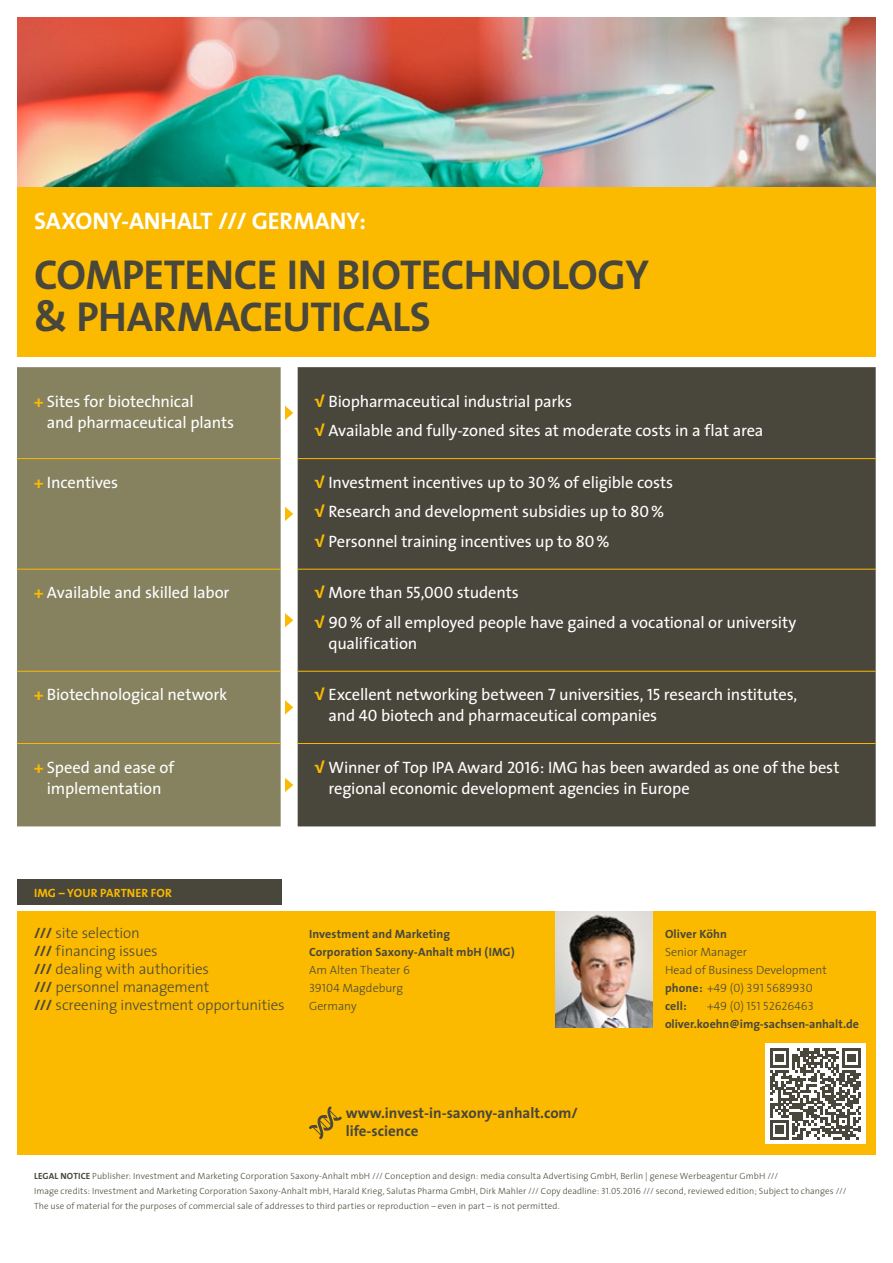
<style>
.page{position:relative;width:893px;height:1263px;background:#fff}
.page>*{position:absolute;margin:0;border:0;box-sizing:border-box;transform-origin:0 0}
.t1{font:700 42px/42px "The Sans";letter-spacing:-.01em;color:#49473b}
.t2{font:700 24px "The Sans";letter-spacing:-.005em;color:#fff}
.t3{font:16.5px/21px "The Sans";letter-spacing:-.01em;color:#fff}
.t4{font:300 15px/18px "The Sans";letter-spacing:-.01em;color:#49473b}
.t5{font:700 15px/18px "The Sans";color:#49473b}
.t6{font:700 12px/18px "The Sans";letter-spacing:.005em;color:#49473b}
.t7{font:12px "The Sans Light Caps";color:#49473b}
.t8{font:300 12px/18px "The Sans";color:#49473b}
.t9{font:700 12px "The Sans";letter-spacing:.01em;color:#fbba00}
.t10{font:300 9px/15px "The Sans";letter-spacing:.01em;color:#49473b}
.s1{font-weight:700;color:#fbba00}
.s2{font-family:"The Sans Caps"}
.s3{font-family:"The Sans Bold Caps";font-weight:400}
.s4{font-weight:300}
.s5{font-family:"The Sans Light Caps";font-weight:400}
.s6{font-family:"The Sans";font-weight:700}
.s7{font-weight:700}
</style>
<div class="page">
<div style="left:17px;top:367px;width:264px;height:459px;background:#86825f"></div>
<div style="left:298px;top:367px;width:578px;height:459px;background:#49473b"></div>
<hr style="left:17px;top:458px;width:264px;height:1px;background:#fbba00">
<hr style="left:17px;top:569px;width:264px;height:1px;background:#fbba00">
<hr style="left:17px;top:671px;width:264px;height:1px;background:#fbba00">
<hr style="left:17px;top:743px;width:264px;height:1px;background:#fbba00">
<hr style="left:298px;top:458px;width:578px;height:1px;background:#fbba00">
<hr style="left:298px;top:569px;width:578px;height:1px;background:#fbba00">
<hr style="left:298px;top:671px;width:578px;height:1px;background:#fbba00">
<hr style="left:298px;top:743px;width:578px;height:1px;background:#fbba00">
<svg style="left:285px;top:406px;width:8px;height:14px"></svg>
<svg style="left:285px;top:507px;width:8px;height:14px"></svg>
<svg style="left:285px;top:613px;width:8px;height:14px"></svg>
<svg style="left:285px;top:700px;width:8px;height:14px"></svg>
<svg style="left:285px;top:778px;width:8px;height:14px"></svg>
<img style="left:17px;top:17px;width:859px;height:170px">
<div style="left:17px;top:187px;width:859px;height:169px;background:#fbba00"></div>
<div style="left:17px;top:912px;width:859px;height:243px;background:#fbba00"></div>
<svg style="left:309px;top:1106px;width:33px;height:33px"></svg>
<div style="left:765px;top:1043px;width:101px;height:101px;background:#fff"></div>
<img style="left:555px;top:911px;width:97px;height:117px">
<svg style="left:770px;top:1048px;width:91px;height:91px"></svg>
<div style="left:17px;top:879px;width:264px;height:26px;background:#49473b"></div>
<h2 class="t2" style="left:34px;top:201px;width:334px">SAXONY-ANHALT /// GERMANY:</h2>
<h1 class="t1" style="left:34px;top:253px;width:616px">COMPETENCE IN BIOTECHNOLOGY &amp; PHARMACEUTICALS</h1>
<p class="t3" style="left:47px;top:390px;width:189px;text-indent:-13px"><span class="s1">+</span> Sites for biotechnical<br>and pharmaceutical plants</p>
<p class="t3" style="left:315px;top:386px;width:450px;line-height:29.5px"><span class="s1">√</span> Biopharmaceutical industrial parks<br><span class="s1">√</span> Available and fully-zoned sites at moderate costs in a flat area</p>
<p class="t3" style="left:34px;top:471px;width:86px"><span class="s1">+</span> Incentives</p>
<p class="t3" style="left:315px;top:467px;width:360px;line-height:29.5px"><span class="s1">√</span> Investment incentives up to <span class="s2">30</span> % of eligible costs <span class="s1">√</span> Research and development subsidies up to <span class="s2">80</span> % <span class="s1">√</span> Personnel training incentives up to <span class="s2">80</span> %</p>
<p class="t3" style="left:34px;top:582px;width:197px"><span class="s1">+</span> Available and skilled labor</p>
<p class="t3" style="left:315px;top:577px;width:483px;line-height:29.5px"><span class="s1">√</span> More than <span class="s2">55,000</span> students<br><span class="s1">√</span> <span class="s2">90</span> % of all employed people have gained a vocational or university</p>
<p class="t3" style="left:328px;top:632px;width:90px">qualification</p>
<p class="t3" style="left:34px;top:684px;width:195px"><span class="s1">+</span> Biotechnological network</p>
<p class="t3" style="left:328px;top:684px;width:470px;text-indent:-14px"><span class="s1">√</span> Excellent networking between <span class="s2">7</span> universities, <span class="s2">15</span> research institutes, and <span class="s2">40</span> biotech and pharmaceutical companies</p>
<p class="t3" style="left:34px;top:756px;width:142px;text-align:center"><span class="s1">+</span> Speed and ease of implementation</p>
<p class="t3" style="left:328px;top:756px;width:512px;text-indent:-14px"><span class="s1">√</span> Winner of Top IPA Award <span class="s2">2016</span>: IMG has been awarded as one of the best regional economic development agencies in Europe</p>
<p class="t9" style="left:34px;top:882px;width:139px">IMG – YOUR PARTNER FOR</p>
<p class="t4" style="left:34px;top:924px;width:252px"><span class="s3">///</span> site selection<br><span class="s3">///</span> financing issues<br><span class="s3">///</span> dealing with authorities<br><span class="s3">///</span> personnel management<br><span class="s3">///</span> screening investment opportunities</p>
<p class="t6" style="left:309px;top:925px;width:207px">Investment and Marketing<br>Corporation Saxony-Anhalt mbH (IMG)<br><span class="s4">Am Alten Theater</span> <span class="s5">6<br>39104</span> <span class="s4">Magdeburg<br>Germany</span></p>
<p class="t5" style="left:346px;top:1104px;width:234px">www.invest-in-saxony-anhalt.com/ life-science</p>
<p class="t6" style="left:665px;top:925px;width:64px">Oliver Köhn</p>
<p class="t8" style="left:665px;top:943px;width:163px">Senior Manager<br>Head of Business Development</p>
<p class="t7" style="left:665px;top:978px;width:149px"><span class="s6">phone:</span> +49 (0) 391 5689930</p>
<p class="t6" style="left:665px;top:997px;width:23px">cell:</p>
<p class="t7" style="left:707px;top:996px;width:109px">+49 (0) 151 52626463</p>
<p class="t6" style="left:665px;top:1015px;width:195px">oliver.koehn@img-sachsen-anhalt.de</p>
<p class="t10" style="left:34px;top:1168px;width:814px"><span class="s7">LEGAL NOTICE</span> Publisher: Investment and Marketing Corporation Saxony-Anhalt mbH /// Conception and design: media consulta Advertising GmbH, Berlin | genese Werbeagentur GmbH ///<br>Image credits: Investment and Marketing Corporation Saxony-Anhalt mbH, Harald Krieg, Salutas Pharma GmbH, Dirk Mahler /// Copy deadline: <span class="s5">31.05.2016</span> /// second, reviewed edition; Subject to changes ///<br>The use of material for the purposes of commercial sale of addresses to third parties or reproduction – even in part – is not permitted.</p>
</div>
